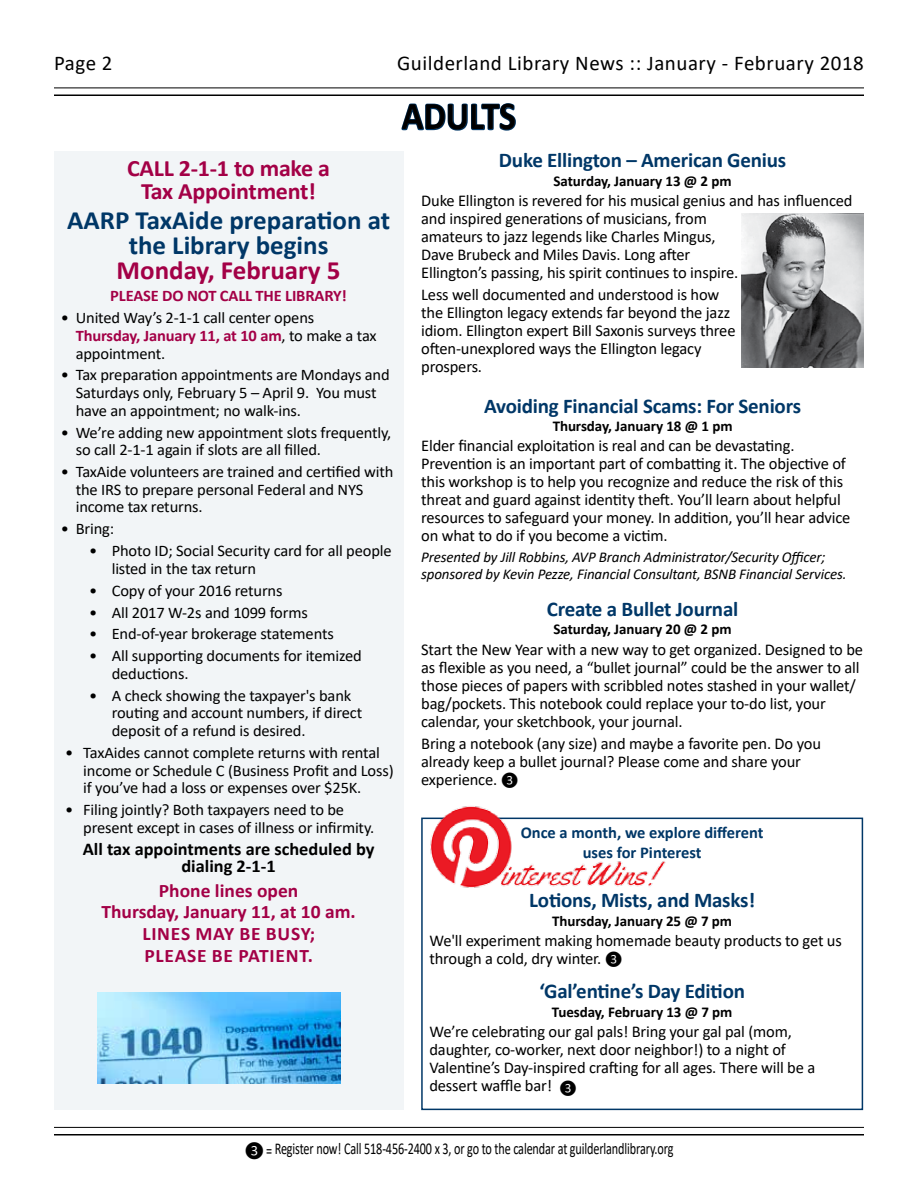
<style>
.page{position:relative;width:918px;height:1188px;background:#fff}
.page>*{position:absolute;margin:0;border:0;box-sizing:border-box;transform-origin:0 0}
.t1{font:700 39.6px "Calibri";letter-spacing:-.005em;color:#000;scale:.91 1}
.t2{font:700 26.4px/25px "Calibri";color:#003767;text-align:center}
.t3{font:700 26.4px "Calibri";color:#a30046}
.t4{font:700 23.55px/23.5px "Calibri";letter-spacing:-.01em;color:#a30046;text-align:center}
.t5{font:700 21px "Calibri";letter-spacing:-.01em;color:#003767}
.t6{font:21px "Calibri";letter-spacing:.025em;color:#000}
.t7{font:700 19.05px/21.6px "Calibri";color:#a30046;text-align:center}
.t8{font:700 18px/17.7px "Calibri";color:#000;text-align:center}
.t9{font:16.5px/18px "Calibri";letter-spacing:-.01em;color:#000}
.t10{font:16.5px "Calibri";letter-spacing:-.01em;color:#000;scale:.74 1}
.t11{font:700 16.5px/19.5px "Calibri";color:#003767;text-align:center}
.t12{font:16.2px/17.7px "Calibri";letter-spacing:-.01em;color:#000}
.t13{font:700 16.2px "Calibri";letter-spacing:-.01em;color:#a30046}
.t14{font:italic 15px/16.5px "Calibri";letter-spacing:-.01em;color:#000}
.t15{font:700 15px "Calibri";letter-spacing:-.005em;color:#000}
.s1{font-weight:700;color:#a30046}
.s2{font-size:13.5px}
</style>
<div class="page">
<hr style="left:54px;top:1134px;width:810px;height:2px;background:#000">
<hr style="left:54px;top:1127px;width:810px;height:1px;background:#000">
<hr style="left:54px;top:94px;width:810px;height:2px;background:#000">
<hr style="left:54px;top:88px;width:810px;height:1px;background:#000">
<div style="left:421px;top:818px;width:442px;height:292px;border:2px solid #003767"></div>
<div style="left:54px;top:152px;width:349px;height:958px;background:#f2f5f7"></div>
<img style="left:742px;top:213px;width:121px;height:155px">
<img style="left:97px;top:992px;width:243px;height:91px">
<img style="left:421px;top:806px;width:252px;height:91px">
<svg style="left:401px;top:103px;width:115px;height:28px"></svg>
<p class="t6" style="left:54px;top:48px;width:60px">Page 2</p>
<p class="t6" style="left:397px;top:48px;width:468px">Guilderland Library News :: January - February 2018</p>
<h3 class="t4" style="left:127px;top:156px;width:205px">CALL 2-1-1 to make a<br>Tax Appointment!</h3>
<h2 class="t2" style="left:67px;top:208px;width:325px">AARP TaxAide preparation at the Library begins</h2>
<h2 class="t3" style="left:117px;top:252px;width:225px">Monday, February 5</h2>
<p class="t13" style="left:110px;top:285px;width:238px">PLEASE DO NOT CALL THE LIBRARY!</p>
<p class="t12" style="left:76px;top:309px;width:303px;text-indent:-15px">• United Way’s 2-1-1 call center opens<br><span class="s1">Thursday, January 11, at 10 am</span>, to make a tax appointment.</p>
<p class="t12" style="left:76px;top:366px;width:316px;text-indent:-15px">• Tax preparation appointments are Mondays and<br>Saturdays only, February 5 – April 9. You must have an appointment; no walk-ins.</p>
<p class="t12" style="left:76px;top:423px;width:317px;text-indent:-15px">• We’re adding new appointment slots frequently, so call 2-1-1 again if slots are all filled.</p>
<p class="t12" style="left:76px;top:462px;width:319px;text-indent:-15px">• TaxAide volunteers are trained and certified with the IRS to prepare personal Federal and NYS income tax returns.</p>
<p class="t12" style="left:61px;top:520px;width:55px">• Bring:</p>
<p class="t12" style="left:112px;top:542px;width:281px;text-indent:-23px">• Photo ID; Social Security card for all people listed in the tax return</p>
<p class="t12" style="left:89px;top:581px;width:195px">• Copy of your 2016 returns</p>
<p class="t12" style="left:89px;top:603px;width:220px">• All 2017 W-2s and 1099 forms</p>
<p class="t12" style="left:89px;top:625px;width:246px">• End-of-year brokerage statements</p>
<p class="t12" style="left:112px;top:647px;width:252px;text-indent:-23px">• All supporting documents for itemized deductions.</p>
<p class="t12" style="left:112px;top:686px;width:252px;text-indent:-23px">• A check showing the taxpayer's bank routing and account numbers, if direct deposit of a refund is desired.</p>
<p class="t12" style="left:83px;top:743px;width:312px;text-indent:-18px">• TaxAides cannot complete returns with rental income or Schedule C (Business Profit and Loss) if you’ve had a loss or expenses over $25K.</p>
<p class="t12" style="left:83px;top:801px;width:293px;text-indent:-18px">• Filing jointly? Both taxpayers need to be present except in cases of illness or infirmity.</p>
<p class="t8" style="left:83px;top:840px;width:293px">All tax appointments are scheduled by dialing 2-1-1</p>
<p class="t7" style="left:101px;top:880px;width:256px">Phone lines open<br>Thursday, January 11, at 10 am.<br>LINES MAY BE BUSY;<br>PLEASE BE PATIENT.</p>
<h1 class="t1" style="left:402px;top:88px;width:127px">ADULTS</h1>
<p class="t5" style="left:499px;top:145px;width:289px">Duke Ellington – American Genius</p>
<p class="t15" style="left:554px;top:170px;width:179px">Saturday, January 13 @ 2 pm</p>
<p class="t9" style="left:421px;top:191px;width:433px">Duke Ellington is revered for his musical genius and has influenced and inspired generations of musicians, from<br>amateurs to jazz legends like Charles Mingus,<br>Dave Brubeck and Miles Davis. Long after<br>Ellington’s passing, his spirit continues to inspire.</p>
<p class="t9" style="left:421px;top:286px;width:316px">Less well documented and understood is how the Ellington legacy extends far beyond the jazz idiom. Ellington expert Bill Saxonis surveys three often-unexplored ways the Ellington legacy prospers.</p>
<p class="t5" style="left:484px;top:391px;width:318px">Avoiding Financial Scams: For Seniors</p>
<p class="t15" style="left:553px;top:416px;width:181px">Thursday, January 18 @ 1 pm</p>
<p class="t9" style="left:421px;top:436px;width:431px">Elder financial exploitation is real and can be devastating.<br>Prevention is an important part of combatting it. The objective of this workshop is to help you recognize and reduce the risk of this threat and guard against identity theft. You’ll learn about helpful resources to safeguard your money. In addition, you’ll hear advice on what to do if you become a victim.</p>
<p class="t14" style="left:421px;top:548px;width:427px">Presented by Jill Robbins, AVP Branch Administrator/Security Officer; sponsored by Kevin Pezze, Financial Consultant, BSNB Financial Services.</p>
<p class="t5" style="left:547px;top:594px;width:193px">Create a Bullet Journal</p>
<p class="t15" style="left:554px;top:619px;width:179px">Saturday, January 20 @ 2 pm</p>
<p class="t9" style="left:421px;top:640px;width:443px">Start the New Year with a new way to get organized. Designed to be as flexible as you need, a “bullet journal” could be the answer to all those pieces of papers with scribbled notes stashed in your wallet/ bag/pockets. This notebook could replace your to-do list, your calendar, your sketchbook, your journal.</p>
<p class="t9" style="left:421px;top:734px;width:401px">Bring a notebook (any size) and maybe a favorite pen. Do you already keep a bullet journal? Please come and share your experience. <span class="s2">❸</span></p>
<p class="t11" style="left:521px;top:823px;width:244px">Once a month, we explore different uses for Pinterest</p>
<p class="t5" style="left:529px;top:885px;width:227px">Lotions, Mists, and Masks!</p>
<p class="t15" style="left:552px;top:910px;width:181px">Thursday, January 25 @ 7 pm</p>
<p class="t9" style="left:429px;top:931px;width:414px">We'll experiment making homemade beauty products to get us through a cold, dry winter. <span class="s2">❸</span></p>
<p class="t5" style="left:539px;top:977px;width:207px">‘Gal’entine’s Day Edition</p>
<p class="t15" style="left:552px;top:1001px;width:182px">Tuesday, February 13 @ 7 pm</p>
<p class="t9" style="left:429px;top:1022px;width:387px">We’re celebrating our gal pals! Bring your gal pal (mom, daughter, co-worker, next door neighbor!) to a night of Valentine’s Day-inspired crafting for all ages. There will be a dessert waffle bar! <sub>❸</sub></p>
<p class="t10" style="left:244px;top:1137px;width:582px"><sub>❸</sub> = Register now! Call 518-456-2400 x 3, or go to the calendar at guilderlandlibrary.org</p>
</div>
